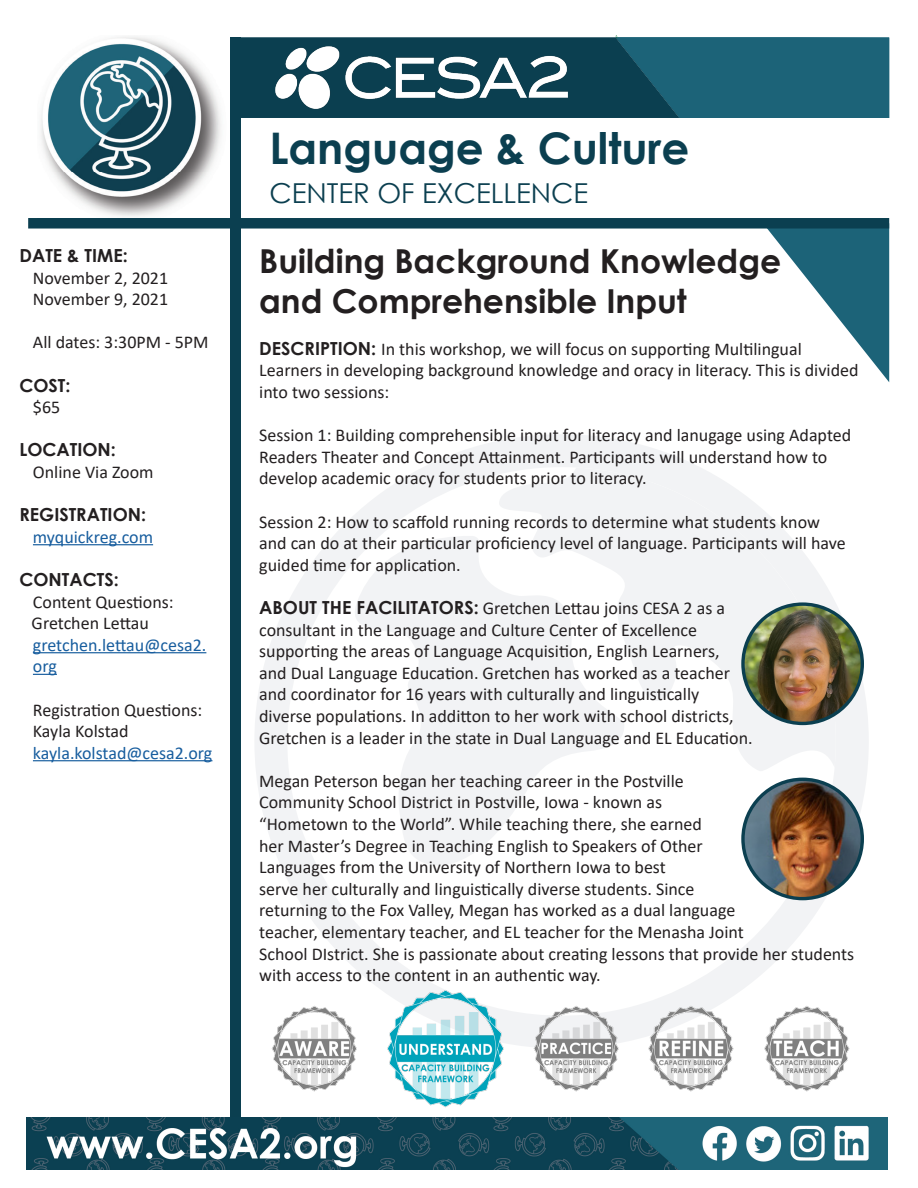
<style>
.page{position:relative;width:918px;height:1188px;background:#fff}
.page>*{position:absolute;margin:0;border:0;box-sizing:border-box;transform-origin:0 0}
.t1{font:700 43.5px "Century Gothic";color:#0b3f50}
.t2{font:700 33px/39.6px "Century Gothic";color:#231f20}
.t3{font:27.45px "Century Gothic";color:#0b3f50}
.t4{font:18px/21.6px "Calibri";color:#231f20}
.t5{font:18px/21.6px "Calibri";color:#175d9e}
.t6{font:700 18px "Century Gothic";color:#231f20}
.s1{font-family:"Century Gothic";font-weight:700}
</style>
<div class="page">
<div style="left:230px;top:37px;width:11px;height:1080px;background:#0b3f50"></div>
<svg style="left:28px;top:218px;width:861px;height:164px"></svg>
<img style="left:27px;top:1117px;width:861px;height:53px">
<img style="left:37px;top:36px;width:189px;height:188px">
<svg style="left:255px;top:434px;width:614px;height:548px"></svg>
<svg style="left:241px;top:35px;width:648px;height:83px;background:#1e5b6d"></svg>
<hr style="left:33px;top:544px;width:120px;height:1px;background:#175d9e">
<hr style="left:33px;top:652px;width:173px;height:1px;background:#175d9e">
<svg style="left:33px;top:674px;width:24px;height:1px"></svg>
<hr style="left:33px;top:760px;width:179px;height:1px;background:#175d9e">
<img style="left:270px;top:45px;width:302px;height:64px">
<img style="left:743px;top:779px;width:119px;height:120px;border-radius:60px">
<div style="left:741px;top:778px;width:123px;height:122px;border:3px solid #0b3f50;border-radius:50%"></div>
<img style="left:743px;top:604px;width:119px;height:119px;border-radius:60px">
<div style="left:741px;top:602px;width:123px;height:123px;border:3px solid #0b3f50;border-radius:50%"></div>
<img style="left:271px;top:982px;width:579px;height:126px">
<p class="t6" style="left:19px;top:242px;width:110px">DATE &amp; TIME:</p>
<p class="t4" style="left:33px;top:266px;width:137px">November 2, 2021</p>
<p class="t4" style="left:33px;top:288px;width:137px">November 9, 2021</p>
<p class="t4" style="left:33px;top:331px;width:177px">All dates: 3:30PM - 5PM</p>
<p class="t6" style="left:19px;top:371px;width:53px">COST:</p>
<p class="t4" style="left:33px;top:396px;width:29px">$65</p>
<p class="t6" style="left:19px;top:436px;width:98px">LOCATION:</p>
<p class="t4" style="left:33px;top:461px;width:122px">Online Via Zoom</p>
<p class="t6" style="left:19px;top:501px;width:128px">REGISTRATION:</p>
<p class="t5" style="left:33px;top:525px;width:122px">myquickreg.com</p>
<p class="t6" style="left:19px;top:566px;width:101px">CONTACTS:</p>
<p class="t4" style="left:33px;top:590px;width:142px">Content Questions:</p>
<p class="t4" style="left:32px;top:612px;width:119px">Gretchen Lettau</p>
<p class="t5" style="left:33px;top:633px;width:175px">gretchen.lettau@cesa2. org</p>
<p class="t4" style="left:33px;top:698px;width:171px">Registration Questions:</p>
<p class="t4" style="left:33px;top:720px;width:97px">Kayla Kolstad</p>
<p class="t5" style="left:33px;top:741px;width:181px">kayla.kolstad@cesa2.org</p>
<h1 class="t1" style="left:269px;top:116px;width:422px">Language &amp; Culture</h1>
<h3 class="t3" style="left:269px;top:174px;width:320px">CENTER OF EXCELLENCE</h3>
<p class="t2" style="left:259px;top:240px;width:524px">Building Background Knowledge and Comprehensible Input</p>
<p class="t4" style="left:259px;top:338px;width:601px"><span class="s1">DESCRIPTION:</span> In this workshop, we will focus on supporting Multilingual<br>Learners in developing background knowledge and oracy in literacy. This is divided into two sessions:</p>
<p class="t4" style="left:259px;top:424px;width:594px">Session 1: Building comprehensible input for literacy and lanugage using Adapted<br>Readers Theater and Concept Attainment. Participants will understand how to develop academic oracy for students prior to literacy.</p>
<p class="t4" style="left:259px;top:510px;width:588px">Session 2: How to scaffold running records to determine what students know and can do at their particular proficiency level of language. Participants will have guided time for application.</p>
<p class="t4" style="left:259px;top:597px;width:495px"><span class="s1">ABOUT THE FACILITATORS:</span> Gretchen Lettau joins CESA 2 as a consultant in the Language and Culture Center of Excellence supporting the areas of Language Acquisition, English Learners,<br>and Dual Language Education. Gretchen has worked as a teacher and coordinator for 16 years with culturally and linguistically diverse populations. In additton to her work with school districts, Gretchen is a leader in the state in Dual Language and EL Education.</p>
<p class="t4" style="left:259px;top:770px;width:597px">Megan Peterson began her teaching career in the Postville<br>Community School District in Postville, Iowa - known as<br>“Hometown to the World”. While teaching there, she earned<br>her Master’s Degree in Teaching English to Speakers of Other<br>Languages from the University of Northern Iowa to best<br>serve her culturally and linguistically diverse students. Since<br>returning to the Fox Valley, Megan has worked as a dual language<br>teacher, elementary teacher, and EL teacher for the Menasha Joint<br>School DIstrict. She is passionate about creating lessons that provide her students with access to the content in an authentic way.</p>
</div>
